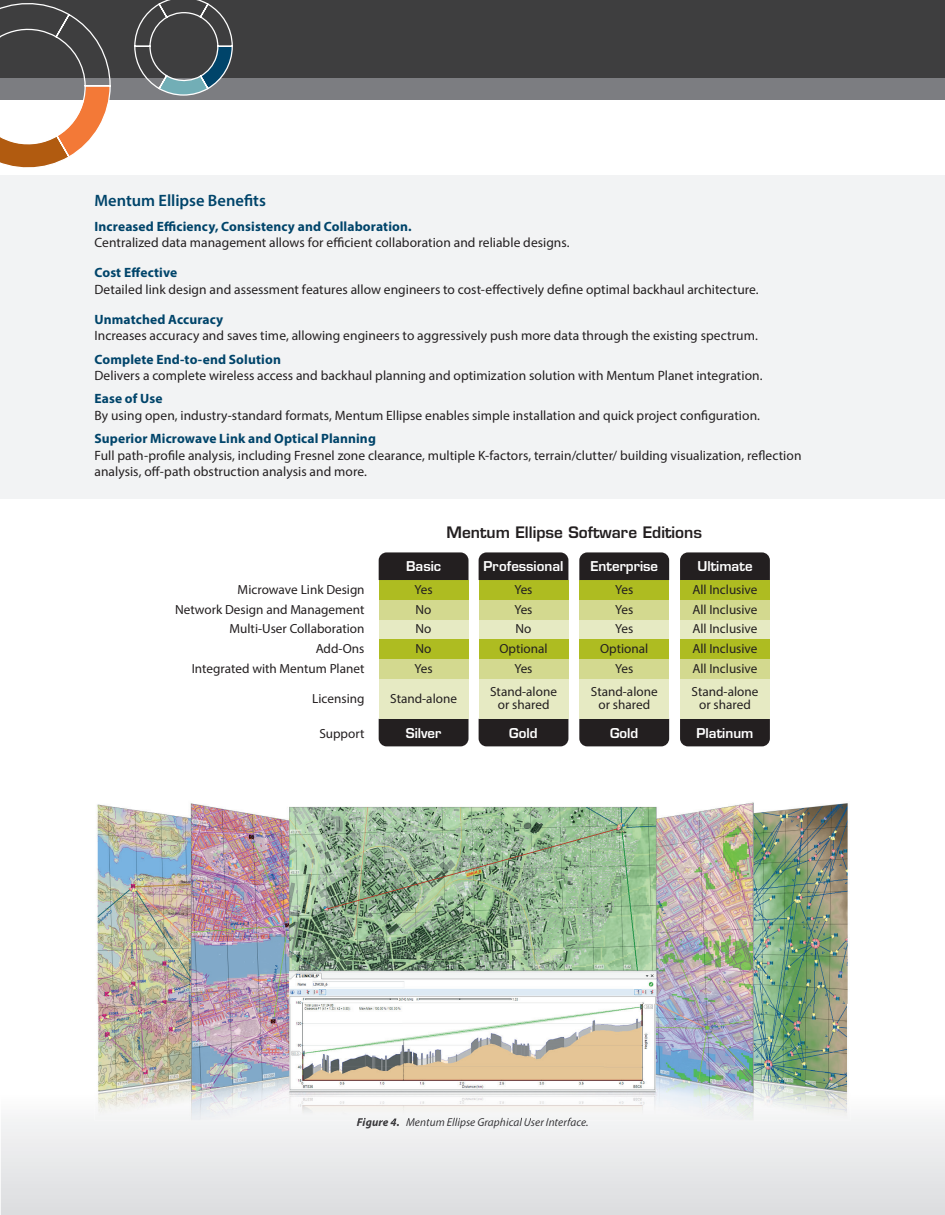
<style>
.page{position:relative;width:945px;height:1215px;background:#fff}
.page>*{position:absolute;margin:0;border:0;box-sizing:border-box;transform-origin:0 0}
.t1{font:600 16.5px "Myriad Pro";color:#00446a}
.t2{font:600 15.45px "Eurostile";color:#231f20}
.t3{font:13.5px/16.5px "Myriad Pro";letter-spacing:.005em;color:#231f20}
.t4{font:700 13.5px "Myriad Pro";letter-spacing:.01em;color:#00446a}
.t5{font:13.2px/13.2px "Myriad Pro";color:#231f20;text-align:center}
.t6{font:600 13.2px "Eurostile";color:#fff}
.t7{font:italic 11.7px "Myriad Pro";letter-spacing:.005em;color:#3a393c;scale:.96 1}
.s1{font-weight:700}
</style>
<div class="page">
<svg style="left:1px;top:1117px;width:944px;height:98px"></svg>
<div style="left:0;top:176px;width:945px;height:324px;background:#f2f3f4"></div>
<div style="left:0;top:0;width:945px;height:78px;background:#3e3e3f"></div>
<div style="left:0;top:78px;width:945px;height:21px;background:#7c7d81"></div>
<svg style="left:0;top:3px;width:111px;height:165px"></svg>
<svg style="left:134px;top:0;width:99px;height:96px"></svg>
<div style="left:680px;top:719px;width:90px;height:27px;background:#231f20"></div>
<div style="left:680px;top:552px;width:90px;height:28px;background:#231f20"></div>
<div style="left:680px;top:679px;width:90px;height:40px;background:#e6eac3"></div>
<div style="left:680px;top:580px;width:90px;height:20px;background:#aebc21"></div>
<div style="left:579px;top:580px;width:90px;height:20px;background:#aebc21"></div>
<div style="left:479px;top:580px;width:89px;height:20px;background:#aebc21"></div>
<div style="left:379px;top:580px;width:90px;height:20px;background:#aebc21"></div>
<div style="left:680px;top:600px;width:90px;height:20px;background:#d3d98f"></div>
<div style="left:579px;top:600px;width:90px;height:20px;background:#d3d98f"></div>
<div style="left:479px;top:600px;width:89px;height:20px;background:#d3d98f"></div>
<div style="left:379px;top:600px;width:90px;height:20px;background:#d3d98f"></div>
<div style="left:680px;top:620px;width:90px;height:20px;background:#e6eac3"></div>
<div style="left:680px;top:659px;width:90px;height:20px;background:#d3d98f"></div>
<div style="left:680px;top:640px;width:90px;height:19px;background:#aebc21"></div>
<div style="left:579px;top:719px;width:90px;height:27px;background:#231f20"></div>
<div style="left:579px;top:552px;width:90px;height:28px;background:#231f20"></div>
<div style="left:579px;top:679px;width:90px;height:40px;background:#e6eac3"></div>
<div style="left:579px;top:620px;width:90px;height:20px;background:#e6eac3"></div>
<div style="left:579px;top:659px;width:90px;height:20px;background:#d3d98f"></div>
<div style="left:579px;top:640px;width:90px;height:19px;background:#aebc21"></div>
<div style="left:479px;top:719px;width:89px;height:27px;background:#231f20"></div>
<div style="left:479px;top:552px;width:89px;height:28px;background:#231f20"></div>
<div style="left:479px;top:679px;width:89px;height:40px;background:#e6eac3"></div>
<div style="left:479px;top:620px;width:89px;height:20px;background:#e6eac3"></div>
<div style="left:479px;top:659px;width:89px;height:20px;background:#d3d98f"></div>
<div style="left:479px;top:640px;width:89px;height:19px;background:#aebc21"></div>
<div style="left:379px;top:719px;width:90px;height:27px;background:#231f20"></div>
<div style="left:379px;top:552px;width:90px;height:28px;background:#231f20"></div>
<div style="left:379px;top:679px;width:90px;height:40px;background:#e6eac3"></div>
<div style="left:379px;top:620px;width:90px;height:20px;background:#e6eac3"></div>
<div style="left:379px;top:659px;width:90px;height:20px;background:#d3d98f"></div>
<div style="left:379px;top:640px;width:90px;height:19px;background:#aebc21"></div>
<img style="left:94px;top:802px;width:757px;height:319px">
<img style="left:357px;top:1118px;width:43px;height:3px">
<img style="left:402px;top:1118px;width:186px;height:3px">
<p class="t1" style="left:95px;top:190px;width:173px">Mentum Ellipse Benefits</p>
<p class="t4" style="left:95px;top:218px;width:319px">Increased Efficiency, Consistency and Collaboration.</p>
<p class="t3" style="left:95px;top:234px;width:477px">Centralized data management allows for efficient collaboration and reliable designs.</p>
<p class="t4" style="left:95px;top:264px;width:84px">Cost Effective</p>
<p class="t3" style="left:95px;top:281px;width:666px">Detailed link design and assessment features allow engineers to cost-effectively define optimal backhaul architecture.</p>
<p class="t4" style="left:95px;top:311px;width:130px">Unmatched Accuracy</p>
<p class="t3" style="left:95px;top:327px;width:665px">Increases accuracy and saves time, allowing engineers to aggressively push more data through the existing spectrum.</p>
<p class="t4" style="left:95px;top:350px;width:188px">Complete End-to-end Solution</p>
<p class="t3" style="left:95px;top:367px;width:670px">Delivers a complete wireless access and backhaul planning and optimization solution with Mentum Planet integration.</p>
<p class="t4" style="left:95px;top:390px;width:70px">Ease of Use</p>
<p class="t3" style="left:95px;top:407px;width:667px">By using open, industry-standard formats, Mentum Ellipse enables simple installation and quick project configuration.</p>
<p class="t4" style="left:95px;top:430px;width:283px">Superior Microwave Link and Optical Planning</p>
<p class="t3" style="left:95px;top:447px;width:709px">Full path-profile analysis, including Fresnel zone clearance, multiple K-factors, terrain/clutter/ building visualization, reflection analysis, off-path obstruction analysis and more.</p>
<p class="t2" style="left:446px;top:523px;width:257px">Mentum Ellipse Software Editions</p>
<p class="t5" style="left:238px;top:583px;width:128px">Microwave Link Design</p>
<p class="t6" style="left:406px;top:558px;width:37px">Basic</p>
<p class="t6" style="left:484px;top:558px;width:81px">Professional</p>
<p class="t6" style="left:590px;top:558px;width:69px">Enterprise</p>
<p class="t6" style="left:697px;top:558px;width:57px">Ultimate</p>
<p class="t5" style="left:415px;top:583px;width:20px">Yes</p>
<p class="t5" style="left:515px;top:583px;width:20px">Yes</p>
<p class="t5" style="left:615px;top:583px;width:20px">Yes</p>
<p class="t5" style="left:692px;top:583px;width:67px">All Inclusive</p>
<p class="t5" style="left:175px;top:602px;width:191px">Network Design and Management</p>
<p class="t5" style="left:416px;top:602px;width:17px">No</p>
<p class="t5" style="left:515px;top:602px;width:20px">Yes</p>
<p class="t5" style="left:615px;top:602px;width:20px">Yes</p>
<p class="t5" style="left:692px;top:602px;width:67px">All Inclusive</p>
<p class="t5" style="left:230px;top:622px;width:136px">Multi-User Collaboration</p>
<p class="t5" style="left:416px;top:622px;width:17px">No</p>
<p class="t5" style="left:516px;top:622px;width:17px">No</p>
<p class="t5" style="left:615px;top:622px;width:20px">Yes</p>
<p class="t5" style="left:692px;top:622px;width:67px">All Inclusive</p>
<p class="t5" style="left:316px;top:642px;width:50px">Add-Ons</p>
<p class="t5" style="left:416px;top:642px;width:17px">No</p>
<p class="t5" style="left:499px;top:642px;width:50px">Optional</p>
<p class="t5" style="left:600px;top:642px;width:50px">Optional</p>
<p class="t5" style="left:692px;top:642px;width:67px">All Inclusive</p>
<p class="t5" style="left:192px;top:662px;width:174px">Integrated with Mentum Planet</p>
<p class="t5" style="left:415px;top:662px;width:20px">Yes</p>
<p class="t5" style="left:515px;top:662px;width:20px">Yes</p>
<p class="t5" style="left:615px;top:662px;width:20px">Yes</p>
<p class="t5" style="left:692px;top:662px;width:67px">All Inclusive</p>
<p class="t5" style="left:312px;top:692px;width:54px">Licensing</p>
<p class="t5" style="left:390px;top:692px;width:68px">Stand-alone</p>
<p class="t5" style="left:490px;top:685px;width:68px">Stand-alone or shared</p>
<p class="t5" style="left:591px;top:685px;width:68px">Stand-alone or shared</p>
<p class="t5" style="left:692px;top:685px;width:68px">Stand-alone or shared</p>
<p class="t5" style="left:319px;top:727px;width:47px">Support</p>
<p class="t6" style="left:406px;top:725px;width:37px">Silver</p>
<p class="t6" style="left:509px;top:725px;width:30px">Gold</p>
<p class="t6" style="left:610px;top:725px;width:30px">Gold</p>
<p class="t6" style="left:697px;top:725px;width:58px">Platinum</p>
<p class="t7" style="left:357px;top:1115px;width:243px"><span class="s1">Figure 4.</span> Mentum Ellipse Graphical User Interface.</p>
</div>
